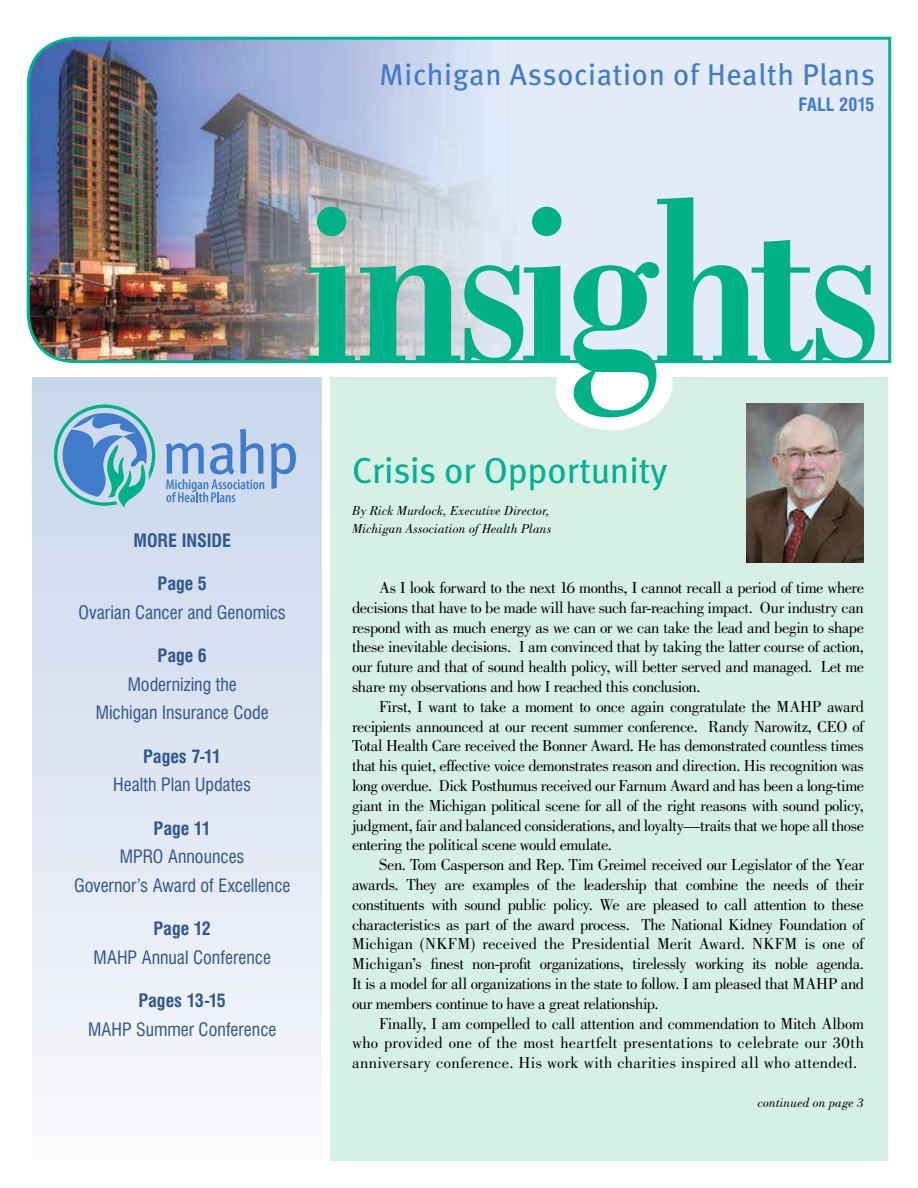
<style>
.page{position:relative;width:918px;height:1188px;background:#fff}
.page>*{position:absolute;margin:0;border:0;box-sizing:border-box;transform-origin:0 0}
.t1{font:36px "Meta";color:#00b194}
.t2{font:30px "Meta";letter-spacing:.025em;color:#407cc9}
.t3{font:condensed 18px/28.5px "Swiss 721 BT";color:#30588a;text-align:center}
.t4{font:700 condensed 18px "Swiss 721 BT";color:#30588a}
.t5{font:700 condensed 18px "Swiss 721 BT";letter-spacing:.005em;color:#407cc9}
.t6{font:16.5px/19.8px "Bodoni";letter-spacing:-.02em;color:#000;text-align:justify}
.t7{font:italic 13.5px/18px "Bodoni";letter-spacing:.005em;color:#000}
</style>
<div class="page">
<img style="left:26px;top:36px;width:866px;height:328px">
<div style="left:330px;top:378px;width:558px;height:783px;background:#d6f0e6"></div>
<div style="left:32px;top:378px;width:290px;height:783px;background:linear-gradient(to bottom,#c7d5eb,#f8f8fc)"></div>
<svg style="left:308px;top:197px;width:567px;height:234px"></svg>
<svg style="left:271px;top:443px;width:25px;height:46px"></svg>
<svg style="left:166px;top:429px;width:98px;height:73px;background:#a4bee2"></svg>
<svg style="left:54px;top:405px;width:101px;height:103px;background:#7eb5d0"></svg>
<img style="left:747px;top:403px;width:117px;height:159px">
<h2 class="t2" style="left:380px;top:56px;width:497px">Michigan Association of Health Plans</h2>
<p class="t5" style="left:799px;top:94px;width:78px">FALL 2015</p>
<p class="t4" style="left:134px;top:530px;width:99px">MORE INSIDE</p>
<p class="t4" style="left:158px;top:573px;width:51px">Page 5</p>
<p class="t3" style="left:79px;top:598px;width:209px">Ovarian Cancer and Genomics</p>
<p class="t4" style="left:158px;top:645px;width:51px">Page 6</p>
<p class="t3" style="left:96px;top:670px;width:174px">Modernizing the<br>Michigan Insurance Code</p>
<p class="t4" style="left:143px;top:746px;width:80px">Pages 7-11</p>
<p class="t3" style="left:113px;top:771px;width:139px">Health Plan Updates</p>
<p class="t4" style="left:154px;top:818px;width:59px">Page 11</p>
<p class="t3" style="left:74px;top:843px;width:218px">MPRO Announces<br>Governor’s Award of Excellence</p>
<p class="t4" style="left:154px;top:918px;width:59px">Page 12</p>
<p class="t3" style="left:94px;top:943px;width:179px">MAHP Annual Conference</p>
<p class="t4" style="left:138px;top:990px;width:89px">Pages 13-15</p>
<p class="t3" style="left:88px;top:1015px;width:190px">MAHP Summer Conference</p>
<h1 class="t1" style="left:352px;top:448px;width:317px">Crisis or Opportunity</h1>
<p class="t7" style="left:352px;top:501px;width:201px">By Rick Murdock, Executive Director,<br>Michigan Association of Health Plans</p>
<p class="t6" style="left:352px;top:578px;width:514px;text-indent:27px">As I look forward to the next 16 months, I cannot recall a period of time where decisions that have to be made will have such far-reaching impact. Our industry can respond with as much energy as we can or we can take the lead and begin to shape these inevitable decisions. I am convinced that by taking the latter course of action, our future and that of sound health policy, will better served and managed. Let me share my observations and how I reached this conclusion.</p>
<p class="t6" style="left:352px;top:696px;width:514px;text-indent:27px">First, I want to take a moment to once again congratulate the MAHP award recipients announced at our recent summer conference. Randy Narowitz, CEO of Total Health Care received the Bonner Award. He has demonstrated countless times that his quiet, effective voice demonstrates reason and direction. His recognition was long overdue. Dick Posthumus received our Farnum Award and has been a long-time giant in the Michigan political scene for all of the right reasons with sound policy, judgment, fair and balanced considerations, and loyalty—traits that we hope all those entering the political scene would emulate.</p>
<p class="t6" style="left:352px;top:855px;width:513px;text-indent:27px">Sen. Tom Casperson and Rep. Tim Greimel received our Legislator of the Year awards. They are examples of the leadership that combine the needs of their constituents with sound public policy. We are pleased to call attention to these characteristics as part of the award process. The National Kidney Foundation of Michigan (NKFM) received the Presidential Merit Award. NKFM is one of Michigan’s finest non-profit organizations, tirelessly working its noble agenda.<br>It is a model for all organizations in the state to follow. I am pleased that MAHP and our members continue to have a great relationship.</p>
<p class="t6" style="left:352px;top:1013px;width:513px;text-indent:27px">Finally, I am compelled to call attention and commendation to Mitch Albom who provided one of the most heartfelt presentations to celebrate our 30th anniversary conference. His work with charities inspired all who attended.</p>
<p class="t7" style="left:758px;top:1094px;width:108px">continued on page 3</p>
</div>
